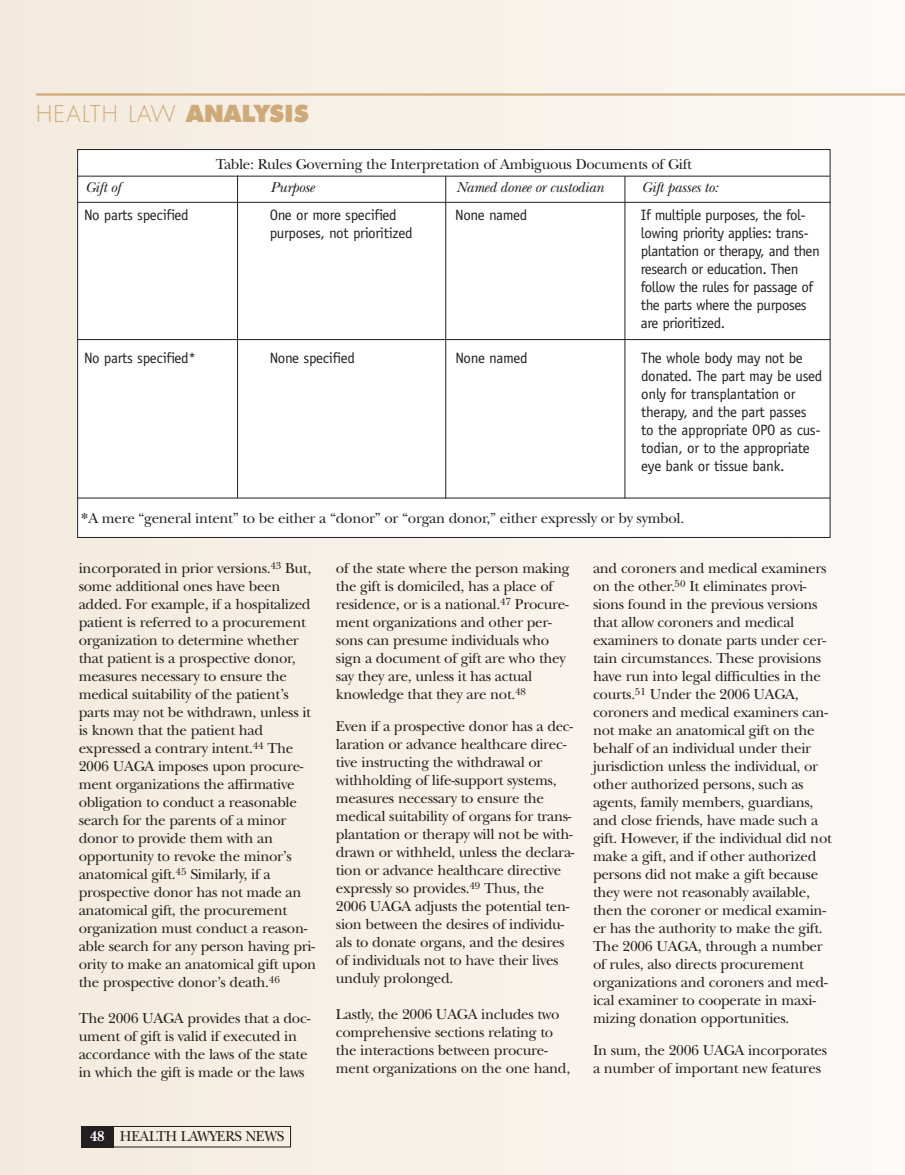
<style>
.page{position:relative;width:905px;height:1175px;background:#fff}
.page>*{position:absolute;margin:0;border:0;box-sizing:border-box;transform-origin:0 0}
.t1{font:300 22.5px "Futura";letter-spacing:.06em;color:#ceaa79}
.t2{font:15px/18px "New Baskerville";letter-spacing:-.02em;color:#231f20}
.t3{font:15px/18px "Officina Sans";letter-spacing:-.03em;color:#231f20}
.t4{font:italic 15px "New Baskerville";letter-spacing:-.02em;color:#231f20}
.t5{font:15px "New Baskerville";letter-spacing:-.02em;color:#231f20;scale:.95 1}
.s1{font-family:"Futura BT";font-weight:900;font-size:24px}
.s2{font-weight:700}
.s3{font-weight:700;color:#fff}
</style>
<div class="page">
<div style="left:0;top:0;width:904px;height:1174px;background:#f3eadd"></div>
<div style="left:145px;top:0;width:759px;height:1174px;background:#f5ede2"></div>
<div style="left:306px;top:0;width:598px;height:1174px;background:#f6f0e6"></div>
<div style="left:507px;top:0;width:397px;height:1174px;background:#f7f3eb"></div>
<div style="left:667px;top:0;width:237px;height:1174px;background:#f9f6f0"></div>
<div style="left:828px;top:0;width:76px;height:1174px;background:#fbf9f5"></div>
<div style="left:78px;top:149px;width:752px;height:388px;background:#fff"></div>
<hr style="left:36px;top:93px;width:868px;height:3px;background:#ceaa79">
<div style="left:113px;top:1126px;width:178px;height:21px;border:1px solid #231f20"></div>
<div style="left:81px;top:1125px;width:33px;height:22px;background:#231f20"></div>
<hr style="left:77px;top:176px;width:752px;height:1px;background:#231f20">
<hr style="left:78px;top:202px;width:752px;height:1px;background:#231f20">
<hr style="left:77px;top:339px;width:753px;height:1px;background:#231f20">
<hr style="left:77px;top:497px;width:753px;height:1px;background:#231f20">
<hr style="left:237px;top:176px;width:1px;height:322px;background:#231f20">
<hr style="left:445px;top:176px;width:1px;height:322px;background:#231f20">
<hr style="left:624px;top:176px;width:1px;height:322px;background:#231f20">
<h1 class="t1" style="left:36px;top:103px;width:274px">HEALTH LAW <span class="s1">ANALYSIS</span></h1>
<p class="t2" style="left:216px;top:156px;width:477px">Table: Rules Governing the Interpretation of Ambiguous Documents of Gift</p>
<p class="t4" style="left:85px;top:181px;width:37px">Gift of</p>
<p class="t4" style="left:270px;top:181px;width:45px">Purpose</p>
<p class="t4" style="left:456px;top:181px;width:149px">Named donee or custodian</p>
<p class="t4" style="left:641px;top:181px;width:78px">Gift passes to:</p>
<p class="t3" style="left:84px;top:207px;width:106px">No parts specified</p>
<p class="t3" style="left:270px;top:207px;width:144px">One or more specified purposes, not prioritized</p>
<p class="t3" style="left:455px;top:207px;width:73px">None named</p>
<p class="t3" style="left:641px;top:207px;width:180px">If multiple purposes, the fol&shy;lowing priority applies: trans&shy;plantation or therapy, and then research or education. Then follow the rules for passage of the parts where the purposes are prioritized.</p>
<p class="t3" style="left:84px;top:350px;width:113px">No parts specified*</p>
<p class="t3" style="left:270px;top:350px;width:87px">None specified</p>
<p class="t3" style="left:455px;top:350px;width:73px">None named</p>
<p class="t3" style="left:641px;top:350px;width:183px">The whole body may not be donated. The part may be used only for transplantation or therapy, and the part passes to the appropriate OPO as cus&shy;todian, or to the appropriate eye bank or tissue bank.</p>
<p class="t2" style="left:81px;top:510px;width:605px"><span class="s2">*</span>A mere “general intent” to be either a “donor” or “organ donor,” either expressly or by symbol.</p>
<p class="t2" style="left:79px;top:561px;width:239px">incorporated in prior versions.<sup>43</sup> But, some additional ones have been added. For example, if a hospitalized patient is referred to a procurement organization to determine whether that patient is a prospective donor, measures necessary to ensure the medical suitability of the patient’s parts may not be withdrawn, unless it is known that the patient had expressed a contrary intent.<sup>44</sup> The 2006 UAGA imposes upon procure&shy;ment organizations the affirmative obligation to conduct a reasonable search for the parents of a minor donor to provide them with an opportunity to revoke the minor’s anatomical gift.<sup>45</sup> Similarly, if a prospective donor has not made an anatomical gift, the procurement organization must conduct a reason&shy;able search for any person having pri&shy;ority to make an anatomical gift upon the prospective donor’s death.<sup>46</sup></p>
<p class="t2" style="left:79px;top:1011px;width:233px">The 2006 UAGA provides that a doc&shy;ument of gift is valid if executed in accordance with the laws of the state in which the gift is made or the laws</p>
<p class="t2" style="left:336px;top:561px;width:235px">of the state where the person making the gift is domiciled, has a place of residence, or is a national.<sup>47</sup> Procure&shy;ment organizations and other per&shy;sons can presume individuals who sign a document of gift are who they say they are, unless it has actual knowledge that they are not.<sup>48</sup></p>
<p class="t2" style="left:336px;top:719px;width:240px">Even if a prospective donor has a dec&shy;laration or advance healthcare direc&shy;tive instructing the withdrawal or withholding of life-support systems, measures necessary to ensure the medical suitability of organs for trans&shy;plantation or therapy will not be with&shy;drawn or withheld, unless the declara&shy;tion or advance healthcare directive expressly so provides.<sup>49</sup> Thus, the 2006 UAGA adjusts the potential ten&shy;sion between the desires of individu&shy;als to donate organs, and the desires of individuals not to have their lives unduly prolonged.</p>
<p class="t2" style="left:336px;top:1007px;width:236px">Lastly, the 2006 UAGA includes two comprehensive sections relating to the interactions between procure&shy;ment organizations on the one hand,</p>
<p class="t2" style="left:593px;top:561px;width:240px">and coroners and medical examiners on the other.<sup>50</sup> It eliminates provi&shy;sions found in the previous versions that allow coroners and medical examiners to donate parts under cer&shy;tain circumstances. These provisions have run into legal difficulties in the courts.<sup>51</sup> Under the 2006 UAGA, coroners and medical examiners can&shy;not make an anatomical gift on the behalf of an individual under their jurisdiction unless the individual, or other authorized persons, such as agents, family members, guardians, and close friends, have made such a gift. However, if the individual did not make a gift, and if other authorized persons did not make a gift because they were not reasonably available, then the coroner or medical examin&shy;er has the authority to make the gift.<br>The 2006 UAGA, through a number of rules, also directs procurement organizations and coroners and med&shy;ical examiner to cooperate in maxi&shy;mizing donation opportunities.</p>
<p class="t2" style="left:593px;top:1043px;width:235px">In sum, the 2006 UAGA incorporates a number of important new features</p>
<p class="t5" style="left:90px;top:1130px;width:206px"><span class="s3">48</span> HEALTH LAWYERS NEWS</p>
</div>
